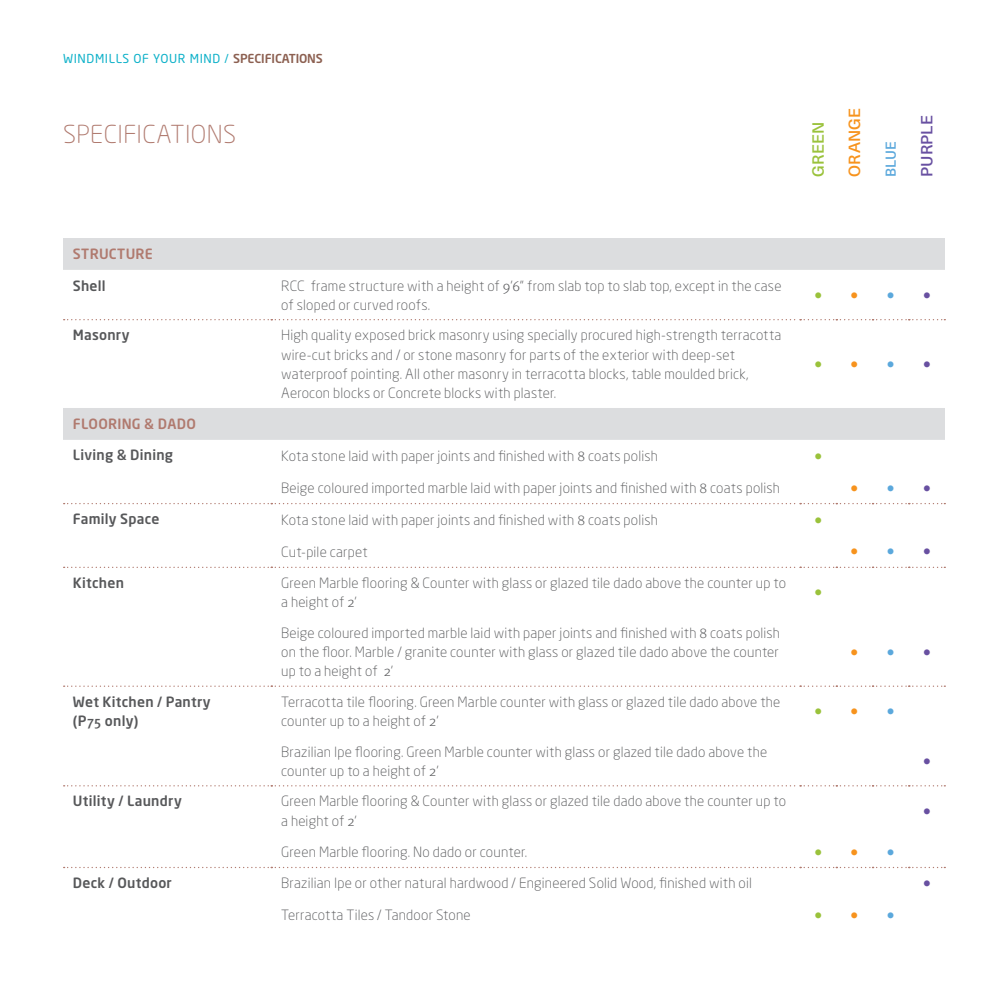
<style>
.page{position:relative;width:1008px;height:1008px;background:#fff}
.page>*{position:absolute;margin:0;border:0;box-sizing:border-box;transform-origin:0 0}
.t1{font:300 24.5px "Neo Sans W1 G";letter-spacing:.02em;color:#b07a6f}
.t2{font:15.75px "Neue Haas Unica Pro X Black";color:#9ac23b}
.t3{font:15.75px "Neue Haas Unica Pro X Black";color:#5ba8dc}
.t4{font:500 15.75px "Neue Haas Unica Pro";letter-spacing:.005em;color:#f7931d}
.t5{font:500 15.75px "Neue Haas Unica Pro";color:#6850a1}
.t6{font:15.75px "Neue Haas Unica Pro X Black";color:#f7931d}
.t7{font:15.75px "Neue Haas Unica Pro X Black";color:#6850a1}
.t8{font:500 15.75px "Neue Haas Unica Pro";color:#9ac23b}
.t9{font:300 14px/19.2px "Total Environment";letter-spacing:.015em;color:#57585a}
.t10{font:500 14px/19.2px "Total Environment";letter-spacing:.02em;color:#57585a}
.t11{font:500 14px "Total Environment";letter-spacing:.015em;color:#b07a6f}
.t12{font:500 14px "Neue Haas Unica Pro";color:#5ba8dc}
.t13{font:12.25px "Neo Sans Pro";letter-spacing:.05em;color:#0eb1c9}
.s1{font-weight:500;color:#8c6051}
.s2{color:#f7931d}
.s3{color:#6850a1}
.s4{color:#5ba8dc}
</style>
<div class="page">
<svg style="left:63px;top:238px;width:882px;height:202px"></svg>
<svg style="left:64px;top:503px;width:881px;height:1px"></svg>
<svg style="left:64px;top:567px;width:881px;height:1px"></svg>
<svg style="left:64px;top:686px;width:881px;height:1px"></svg>
<svg style="left:64px;top:785px;width:881px;height:1px"></svg>
<svg style="left:64px;top:319px;width:881px;height:1px"></svg>
<svg style="left:64px;top:867px;width:881px;height:1px"></svg>
<p class="t13" style="left:63px;top:51px;width:261px">WINDMILLS OF YOUR MIND / <span class="s1">SPECIFICATIONS</span></p>
<h1 class="t1" style="left:63px;top:119px;width:175px">SPECIFICATIONS</h1>
<p class="t11" style="left:73px;top:245px;width:82px">STRUCTURE</p>
<p class="t10" style="left:73px;top:275px;width:34px">Shell</p>
<p class="t9" style="left:281px;top:276px;width:502px">RCC frame structure with a height of 9’6” from slab top to slab top, except in the case of sloped or curved roofs.</p>
<p class="t10" style="left:73px;top:325px;width:58px">Masonry</p>
<p class="t9" style="left:281px;top:325px;width:502px">High quality exposed brick masonry using specially procured high-strength terracotta wire-cut bricks and / or stone masonry for parts of the exterior with deep-set waterproof pointing. All other masonry in terracotta blocks, table moulded brick, Aerocon blocks or Concrete blocks with plaster.</p>
<p class="t8" style="left:809px;top:177px;width:56px;rotate:-90deg">GREEN</p>
<p class="t4" style="left:845px;top:177px;width:70px;rotate:-90deg">ORANGE</p>
<p class="t12" style="left:882px;top:177px;width:37px;rotate:-90deg">BLUE</p>
<p class="t5" style="left:918px;top:177px;width:63px;rotate:-90deg">PURPLE</p>
<p class="t2" style="left:815px;top:285px;width:45px">• <span class="s2">•</span></p>
<p class="t3" style="left:887px;top:285px;width:45px">• <span class="s3">•</span></p>
<p class="t2" style="left:815px;top:354px;width:45px">• <span class="s2">•</span></p>
<p class="t3" style="left:887px;top:354px;width:45px">• <span class="s3">•</span></p>
<p class="t11" style="left:73px;top:415px;width:125px">FLOORING &amp; DADO</p>
<p class="t10" style="left:73px;top:445px;width:102px">Living &amp; Dining</p>
<p class="t9" style="left:281px;top:446px;width:378px">Kota stone laid with paper joints and finished with 8 coats polish</p>
<p class="t2" style="left:815px;top:446px;width:9px">•</p>
<p class="t9" style="left:281px;top:478px;width:500px">Beige coloured imported marble laid with paper joints and finished with 8 coats polish</p>
<p class="t6" style="left:851px;top:478px;width:45px">• <span class="s4">•</span></p>
<p class="t7" style="left:923px;top:478px;width:9px">•</p>
<p class="t10" style="left:73px;top:509px;width:88px">Family Space</p>
<p class="t9" style="left:281px;top:510px;width:378px">Kota stone laid with paper joints and finished with 8 coats polish</p>
<p class="t2" style="left:815px;top:510px;width:9px">•</p>
<p class="t9" style="left:281px;top:542px;width:88px">Cut-pile carpet</p>
<p class="t6" style="left:851px;top:542px;width:45px">• <span class="s4">•</span></p>
<p class="t7" style="left:923px;top:542px;width:9px">•</p>
<p class="t10" style="left:73px;top:573px;width:53px">Kitchen</p>
<p class="t9" style="left:281px;top:573px;width:506px">Green Marble flooring &amp; Counter with glass or glazed tile dado above the counter up to a height of 2’</p>
<p class="t2" style="left:815px;top:582px;width:9px">•</p>
<p class="t9" style="left:281px;top:623px;width:500px;text-align:justify">Beige coloured imported marble laid with paper joints and finished with 8 coats polish on the floor. Marble / granite counter with glass or glazed tile dado above the counter up to a height of 2’</p>
<p class="t10" style="left:73px;top:692px;width:139px">Wet Kitchen / Pantry (P75 only)</p>
<p class="t9" style="left:281px;top:692px;width:501px">Terracotta tile flooring. Green Marble counter with glass or glazed tile dado above the counter up to a height of 2’</p>
<p class="t9" style="left:281px;top:742px;width:488px">Brazilian Ipe flooring. Green Marble counter with glass or glazed tile dado above the counter up to a height of 2’</p>
<p class="t10" style="left:73px;top:791px;width:110px">Utility / Laundry</p>
<p class="t9" style="left:281px;top:792px;width:506px">Green Marble flooring &amp; Counter with glass or glazed tile dado above the counter up to a height of 2’</p>
<p class="t6" style="left:851px;top:642px;width:45px">• <span class="s4">•</span></p>
<p class="t7" style="left:923px;top:642px;width:9px">•</p>
<p class="t2" style="left:815px;top:701px;width:45px">• <span class="s2">•</span></p>
<p class="t3" style="left:887px;top:701px;width:9px">•</p>
<p class="t7" style="left:923px;top:751px;width:9px">•</p>
<p class="t7" style="left:923px;top:801px;width:9px">•</p>
<p class="t9" style="left:281px;top:842px;width:247px">Green Marble flooring. No dado or counter.</p>
<p class="t2" style="left:815px;top:842px;width:45px">• <span class="s2">•</span></p>
<p class="t3" style="left:887px;top:842px;width:9px">•</p>
<p class="t10" style="left:73px;top:873px;width:100px">Deck / Outdoor</p>
<p class="t9" style="left:281px;top:873px;width:472px">Brazilian Ipe or other natural hardwood / Engineered Solid Wood, finished with oil</p>
<p class="t7" style="left:923px;top:874px;width:9px">•</p>
<p class="t9" style="left:281px;top:905px;width:191px">Terracotta Tiles / Tandoor Stone</p>
<p class="t2" style="left:815px;top:905px;width:45px">• <span class="s2">•</span></p>
<p class="t3" style="left:887px;top:905px;width:9px">•</p>
</div>
